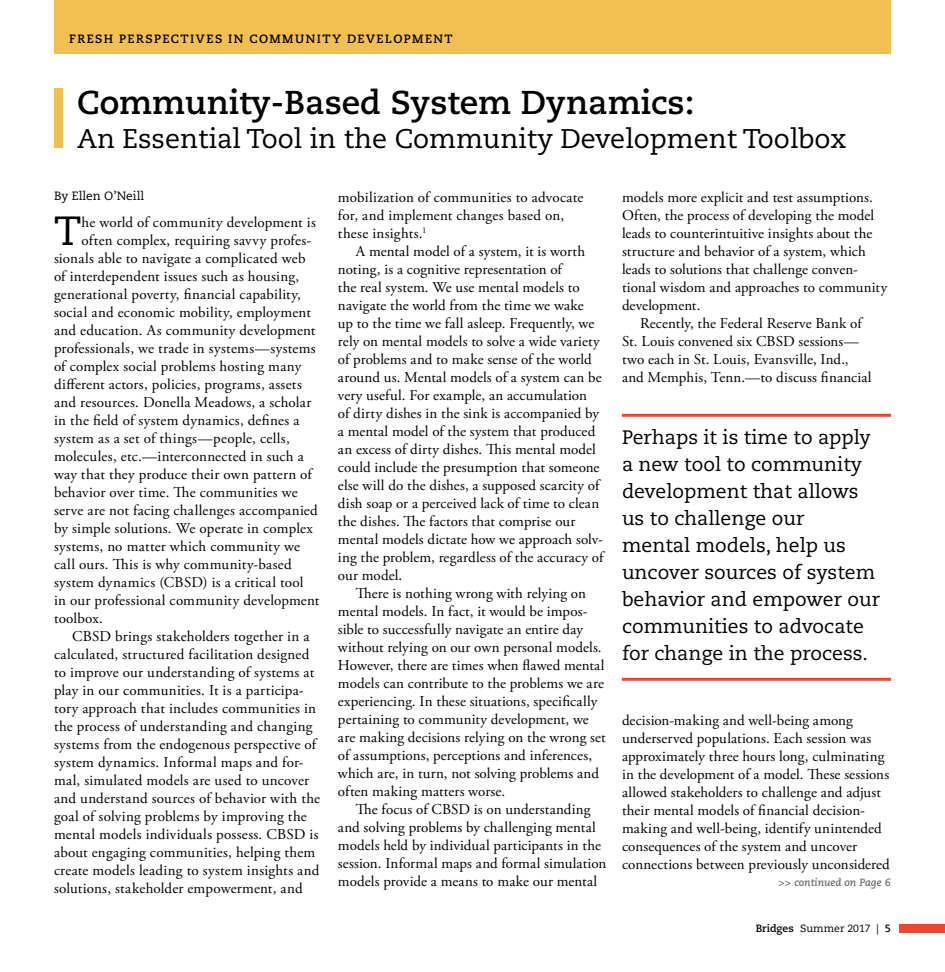
<style>
.page{position:relative;width:945px;height:972px;background:#fff}
.page>*{position:absolute;margin:0;border:0;box-sizing:border-box;transform-origin:0 0}
.drop_cap{font:40.65px "Caecilia LT Std";color:#000}
.headline_-_interior{font:700 33px "Caecilia LT Std";color:#000}
.subheadline{font:27px "Caecilia LT Std";color:#000}
.pull_quote{font:19.5px/27px "Caecilia LT Std";color:#000}
.body_copy{font:15px/18px "Adobe Garamond Pro";letter-spacing:.01em;color:#000}
.drop_cap-2{font:15px "Adobe Garamond Pro";letter-spacing:.015em;color:#000}
.t1{font:700 12px "Caecilia LT Std";letter-spacing:.12em;color:#000}
.author_byline{font:12px "Caecilia LT Std";color:#000}
.t2{font:10.5px "Caecilia LT Std";color:#000}
.page_jumps{font:italic 700 10.5px "Caecilia LT Std";color:#6d6e71}
.s1{font-weight:700}
</style>
<div class="page">
<div style="left:54px;top:0;width:837px;height:54px;background:#f1bf52"></div>
<hr style="left:622px;top:414px;width:269px;height:3px;background:#ef4634">
<hr style="left:622px;top:678px;width:269px;height:3px;background:#ef4634">
<div style="left:54px;top:89px;width:8px;height:59px;background:#f1bf52"></div>
<div style="left:899px;top:924px;width:46px;height:8px;background:#ef4634"></div>
<p class="t1" style="left:69px;top:32px;width:385px">FRESH PERSPECTIVES IN COMMUNITY DEVELOPMENT</p>
<p class="headline_-_interior" style="left:77px;top:83px;width:619px">Community-Based System Dynamics:</p>
<p class="subheadline" style="left:77px;top:123px;width:771px">An Essential Tool in the Community Development Toolbox</p>
<p class="body_copy" style="left:338px;top:188px;width:247px">mobilization of communities to advocate for, and implement changes based on, these insights.<sup>1</sup></p>
<p class="body_copy" style="left:338px;top:242px;width:267px;text-indent:18px">A mental model of a system, it is worth noting, is a cognitive representation of<br>the real system. We use mental models to navigate the world from the time we wake<br>up to the time we fall asleep. Frequently, we rely on mental models to solve a wide variety of problems and to make sense of the world around us. Mental models of a system can be very useful. For example, an accumulation<br>of dirty dishes in the sink is accompanied by a mental model of the system that produced an excess of dirty dishes. This mental model could include the presumption that someone else will do the dishes, a supposed scarcity of dish soap or a perceived lack of time to clean the dishes. The factors that comprise our mental models dictate how we approach solv&shy;ing the problem, regardless of the accuracy of our model.</p>
<p class="body_copy" style="left:338px;top:584px;width:269px;text-indent:18px">There is nothing wrong with relying on mental models. In fact, it would be impos&shy;sible to successfully navigate an entire day without relying on our own personal models.<br>However, there are times when flawed mental models can contribute to the problems we are experiencing. In these situations, specifically pertaining to community development, we are making decisions relying on the wrong set of assumptions, perceptions and inferences, which are, in turn, not solving problems and often making matters worse.</p>
<p class="body_copy" style="left:338px;top:800px;width:270px;text-indent:18px">The focus of CBSD is on understanding and solving problems by challenging mental models held by individual participants in the session. Informal maps and formal simulation models provide a means to make our mental</p>
<p class="author_byline" style="left:54px;top:189px;width:92px">By Ellen O’Neill</p>
<p class="drop_cap" style="left:54px;top:207px;width:29px">T</p>
<p class="drop_cap-2" style="left:82px;top:213px;width:236px">he world of community development is</p>
<p class="body_copy" style="left:622px;top:188px;width:267px">models more explicit and test assumptions.<br>Often, the process of developing the model leads to counterintuitive insights about the structure and behavior of a system, which leads to solutions that challenge conven&shy;tional wisdom and approaches to community development.</p>
<p class="body_copy" style="left:622px;top:314px;width:251px;text-indent:18px">Recently, the Federal Reserve Bank of St. Louis convened six CBSD sessions— two each in St. Louis, Evansville, Ind., and Memphis, Tenn.—to discuss financial</p>
<p class="drop_cap-2" style="left:82px;top:231px;width:231px">often complex, requiring savvy profes-</p>
<p class="drop_cap-2" style="left:54px;top:249px;width:253px">sionals able to navigate a complicated web</p>
<p class="drop_cap-2" style="left:54px;top:267px;width:247px">of interdependent issues such as housing,</p>
<p class="drop_cap-2" style="left:54px;top:285px;width:249px">generational poverty, financial capability,</p>
<p class="drop_cap-2" style="left:54px;top:303px;width:259px">social and economic mobility, employment</p>
<p class="drop_cap-2" style="left:54px;top:321px;width:263px">and education. As community development</p>
<p class="drop_cap-2" style="left:54px;top:339px;width:263px">professionals, we trade in systems—systems</p>
<p class="drop_cap-2" style="left:54px;top:357px;width:249px">of complex social problems hosting many</p>
<p class="drop_cap-2" style="left:54px;top:375px;width:249px">different actors, policies, programs, assets</p>
<p class="drop_cap-2" style="left:54px;top:393px;width:259px">and resources. Donella Meadows, a scholar</p>
<p class="drop_cap-2" style="left:54px;top:411px;width:247px">in the field of system dynamics, defines a</p>
<p class="drop_cap-2" style="left:54px;top:429px;width:237px">system as a set of things—people, cells,</p>
<p class="drop_cap-2" style="left:54px;top:447px;width:251px">molecules, etc.—interconnected in such a</p>
<p class="drop_cap-2" style="left:54px;top:465px;width:259px">way that they produce their own pattern of</p>
<p class="drop_cap-2" style="left:54px;top:483px;width:245px">behavior over time. The communities we</p>
<p class="drop_cap-2" style="left:54px;top:501px;width:265px">serve are not facing challenges accompanied</p>
<p class="drop_cap-2" style="left:54px;top:519px;width:260px">by simple solutions. We operate in complex</p>
<p class="drop_cap-2" style="left:54px;top:537px;width:248px">systems, no matter which community we</p>
<p class="drop_cap-2" style="left:54px;top:555px;width:239px">call ours. This is why community-based</p>
<p class="drop_cap-2" style="left:54px;top:573px;width:251px">system dynamics (CBSD) is a critical tool</p>
<p class="drop_cap-2" style="left:54px;top:591px;width:267px">in our professional community development</p>
<p class="drop_cap-2" style="left:54px;top:609px;width:51px">toolbox.</p>
<p class="body_copy" style="left:54px;top:628px;width:268px;text-indent:18px">CBSD brings stakeholders together in a calculated, structured facilitation designed to improve our understanding of systems at play in our communities. It is a participa&shy;tory approach that includes communities in the process of understanding and changing systems from the endogenous perspective of system dynamics. Informal maps and for&shy;mal, simulated models are used to uncover and understand sources of behavior with the goal of solving problems by improving the mental models individuals possess. CBSD is about engaging communities, helping them create models leading to system insights and solutions, stakeholder empowerment, and</p>
<p class="pull_quote" style="left:622px;top:424px;width:260px">Perhaps it is time to apply a new tool to community development that allows us to challenge our<br>mental models, help us uncover sources of system behavior and empower our communities to advocate for change in the process.</p>
<p class="body_copy" style="left:622px;top:712px;width:269px">decision-making and well-being among underserved populations. Each session was approximately three hours long, culminating in the development of a model. These sessions allowed stakeholders to challenge and adjust their mental models of financial decision&shy;making and well-being, identify unintended consequences of the system and uncover connections between previously unconsidered</p>
<p class="page_jumps" style="left:779px;top:877px;width:114px">&gt;&gt; continued on Page 6</p>
<p class="t2" style="left:756px;top:923px;width:137px"><span class="s1">Bridges</span> Summer 2017 | <span class="s1">5</span></p>
</div>
